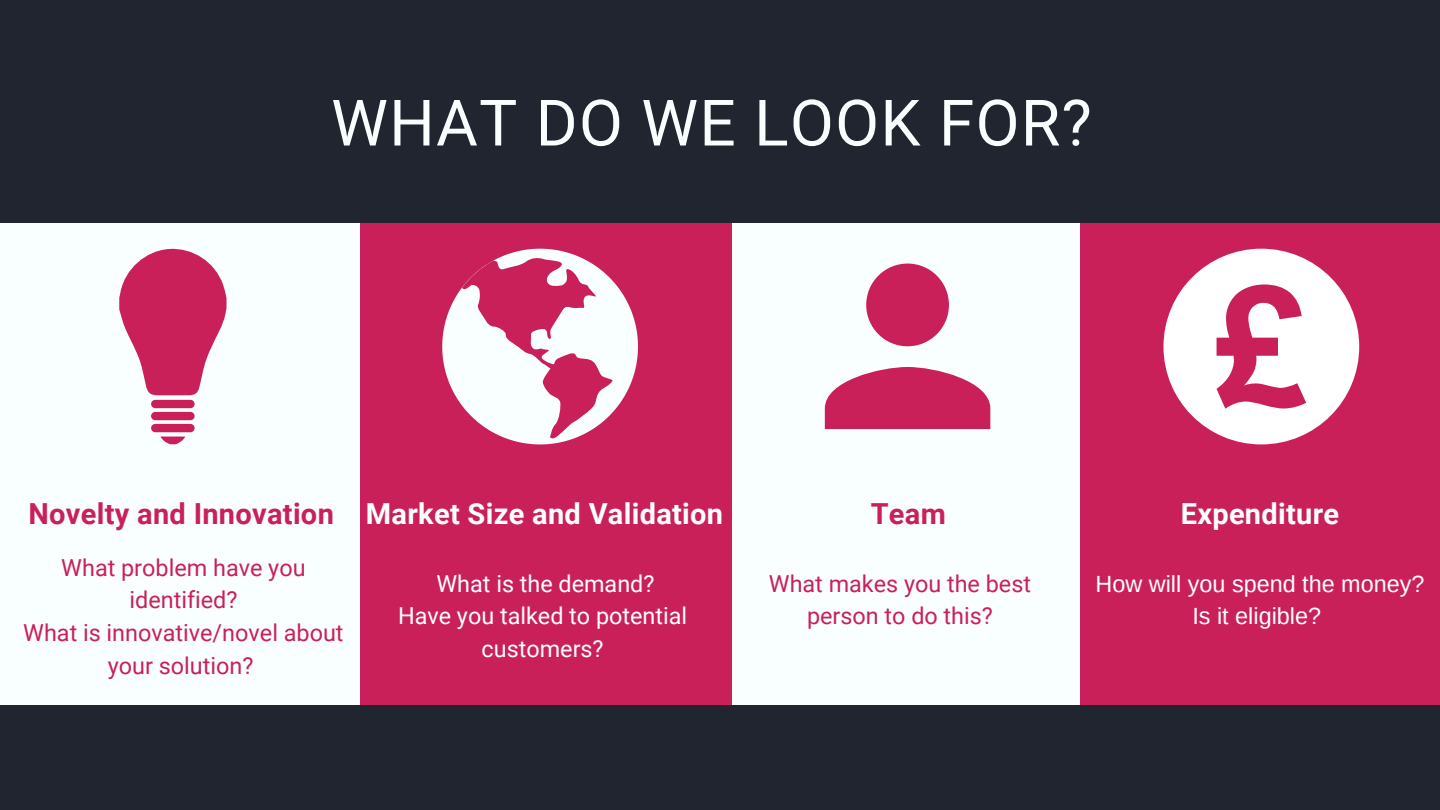
<style>
.page{position:relative;width:1440px;height:810px;background:#21252f}
.page>*{position:absolute;margin:0;border:0;box-sizing:border-box;transform-origin:0 0}
.t1{font:64px "Roboto";letter-spacing:.02em;color:#f9ffff}
.t2{font:700 29px "Roboto";letter-spacing:.01em;color:#f9ffff}
.t3{font:700 29px "Roboto";color:#ca2059}
.t4{font:23.4px/32.7px "Roboto";color:#ca2059;text-align:center}
.t5{font:23.4px/32.4px "Roboto";color:#fff;text-align:center}
.t6{font:23.4px/32.4px "Arimo";color:#fff;text-align:center}
.s1{color:#ca2059}
</style>
<div class="page">
<div style="left:1080px;top:223px;width:360px;height:482px;background:#ca2059"></div>
<div style="left:731px;top:223px;width:349px;height:482px;background:#f9ffff"></div>
<div style="left:360px;top:223px;width:371px;height:482px;background:#ca2059"></div>
<div style="left:0;top:223px;width:360px;height:482px;background:#f9ffff"></div>
<svg style="left:119px;top:249px;width:108px;height:146px"></svg>
<svg style="left:161px;top:437px;width:24px;height:7px"></svg>
<div style="left:151px;top:400px;width:44px;height:8px;background:#ca2059;border-radius:4px"></div>
<div style="left:151px;top:412px;width:44px;height:8px;background:#ca2059;border-radius:4px"></div>
<div style="left:151px;top:424px;width:44px;height:8px;background:#ca2059;border-radius:4px"></div>
<svg style="left:442px;top:249px;width:196px;height:195px"></svg>
<div style="left:1163px;top:249px;width:196px;height:195px;background:#fff;border-radius:50%"></div>
<svg style="left:1217px;top:284px;width:89px;height:125px"></svg>
<svg style="left:825px;top:264px;width:165px;height:165px"></svg>
<h1 class="t1" style="left:331px;top:86px;width:762px">WHAT DO WE LOOK FOR?</h1>
<p class="t2" style="left:28px;top:497px;width:696px"><span class="s1">Novelty and Innovation</span> Market Size and Validation</p>
<p class="t3" style="left:871px;top:497px;width:77px">Team</p>
<p class="t2" style="left:1181px;top:497px;width:160px">Expenditure</p>
<p class="t4" style="left:23px;top:551px;width:322px">What problem have you identified?<br>What is innovative/novel about your solution?</p>
<p class="t5" style="left:398px;top:568px;width:291px">What is the demand?<br>Have you talked to potential customers?</p>
<p class="t4" style="left:769px;top:568px;width:264px;line-height:32.4px">What makes you the best person to do this?</p>
<p class="t6" style="left:1096px;top:568px;width:330px">How will you spend the money?<br>Is it eligible?</p>
</div>
